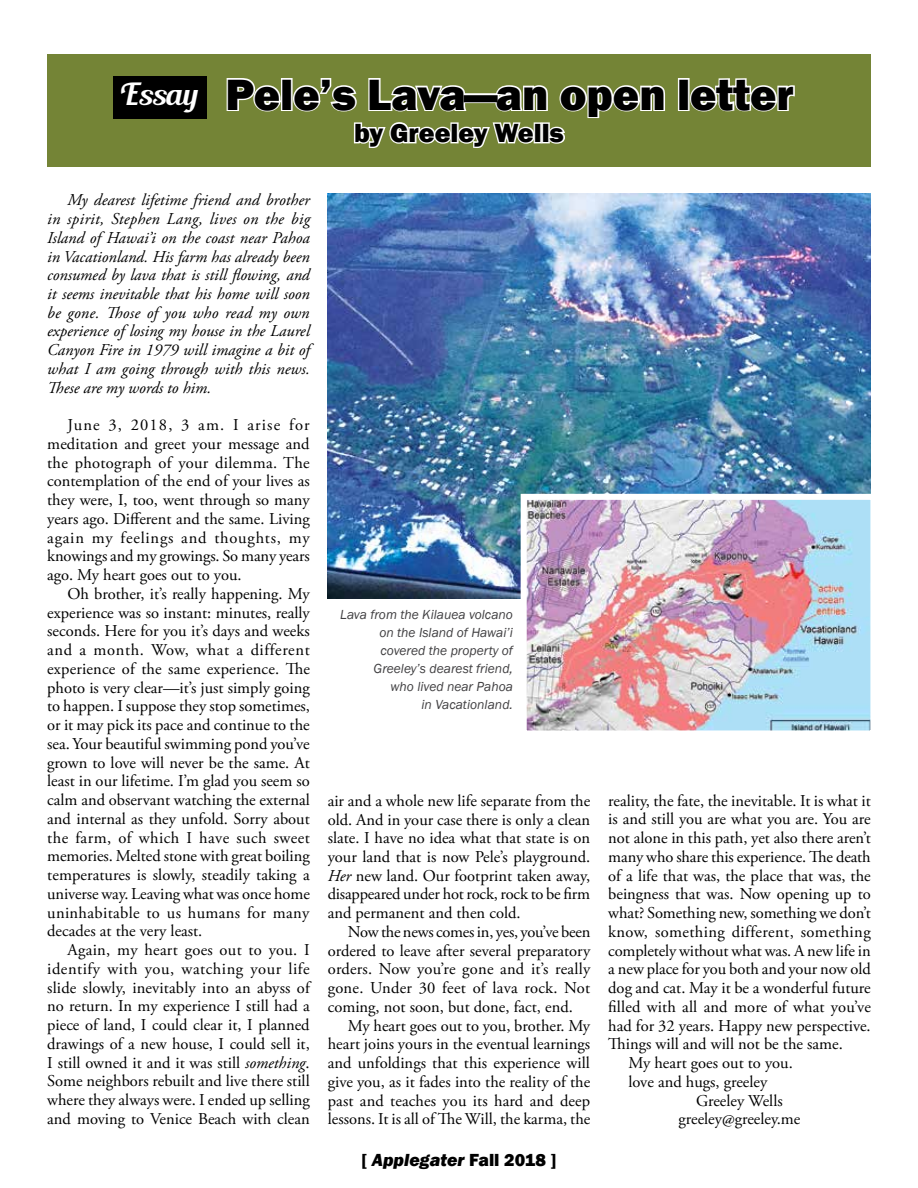
<style>
.page{position:relative;width:918px;height:1188px;background:#fff}
.page>*{position:absolute;margin:0;border:0;box-sizing:border-box;transform-origin:0 0}
.t1{font:800 45px "Franklin Gothic";color:#000}
.t2{font:30px "Blenda Script";color:#fff}
.t3{font:800 27px "Franklin Gothic";color:#000}
.t4{font:800 18px "Franklin Gothic";color:#000}
.t5{font:16.5px/18.8px "Adobe Garamond Pro";color:#000;text-align:justify}
.t6{font:italic 16.5px/18.8px "Adobe Garamond Pro";letter-spacing:.005em;color:#000;text-align:justify}
.t7{font:16.5px "Adobe Garamond Pro";letter-spacing:.025em;color:#000}
.t8{font:italic 13.5px/18px "Franklin Gothic";color:#414042;text-align:right}
.s1{font-style:italic}
</style>
<div class="page">
<div style="left:47px;top:54px;width:824px;height:112px;background:#748436"></div>
<svg style="left:226px;top:78px;width:55px;height:34px"></svg>
<div style="left:281px;top:78px;width:12px;height:33px;border:3px solid #fff"></div>
<div style="left:678px;top:78px;width:12px;height:33px;border:3px solid #fff"></div>
<svg style="left:688px;top:78px;width:107px;height:34px"></svg>
<svg style="left:291px;top:78px;width:375px;height:70px"></svg>
<div style="left:113px;top:77px;width:94px;height:42px;background:#000"></div>
<img style="left:328px;top:193px;width:543px;height:405px">
<img style="left:528px;top:501px;width:342px;height:229px">
<div style="left:521px;top:494px;width:356px;height:243px;border:6px solid #fff"></div>
<h2 class="t2" style="left:120px;top:75px;width:79px">Essay</h2>
<h1 class="t1" style="left:225px;top:65px;width:570px">Pele’s Lava—an open letter</h1>
<h3 class="t3" style="left:354px;top:115px;width:211px">by Greeley Wells</h3>
<p class="t6" style="left:47px;top:191px;width:264px;text-indent:20px">My dearest lifetime friend and brother in spirit, Stephen Lang, lives on the big Island of Hawai’i on the coast near Pahoa in Vacationland. His farm has already been consumed by lava that is still flowing, and it seems inevitable that his home will soon be gone. Those of you who read my own experience of losing my house in the Laurel Canyon Fire in 1979 will imagine a bit of what I am going through with this news.<br>These are my words to him.</p>
<p class="t5" style="left:47px;top:416px;width:264px;text-indent:20px">June 3, 2018, 3 am. I arise for meditation and greet your message and the photograph of your dilemma. The contemplation of the end of your lives as they were, I, too, went through so many years ago. Different and the same. Living again my feelings and thoughts, my knowings and my growings. So many years ago. My heart goes out to you.</p>
<p class="t5" style="left:47px;top:585px;width:264px;text-indent:20px">Oh brother, it’s really happening. My experience was so instant: minutes, really seconds. Here for you it’s days and weeks and a month. Wow, what a different experience of the same experience. The photo is very clear—it’s just simply going to happen. I suppose they stop sometimes, or it may pick its pace and continue to the sea. Your beautiful swimming pond you’ve grown to love will never be the same. At least in our lifetime. I’m glad you seem so calm and observant watching the external and internal as they unfold. Sorry about the farm, of which I have such sweet memories. Melted stone with great boiling temperatures is slowly, steadily taking a universe way. Leaving what was once home uninhabitable to us humans for many decades at the very least.</p>
<p class="t5" style="left:47px;top:941px;width:264px;text-indent:20px">Again, my heart goes out to you. I identify with you, watching your life slide slowly, inevitably into an abyss of no return. In my experience I still had a piece of land, I could clear it, I planned drawings of a new house, I could sell it, I still owned it and it was still <span class="s1">something</span>.<br>Some neighbors rebuilt and live there still where they always were. I ended up selling and moving to Venice Beach with clean</p>
<p class="t8" style="left:340px;top:605px;width:174px">Lava from the Kilauea volcano on the Island of Hawai’i covered the property of<br>Greeley’s dearest friend,<br>who lived near Pahoa<br>in Vacationland.</p>
<p class="t5" style="left:328px;top:792px;width:264px">air and a whole new life separate from the old. And in your case there is only a clean slate. I have no idea what that state is on your land that is now Pele’s playground.<br><span class="s1">Her</span> new land. Our footprint taken away, disappeared under hot rock, rock to be firm and permanent and then cold.</p>
<p class="t5" style="left:328px;top:923px;width:264px;text-indent:20px">Now the news comes in, yes, you’ve been ordered to leave after several preparatory orders. Now you’re gone and it’s really gone. Under 30 feet of lava rock. Not coming, not soon, but done, fact, end.</p>
<p class="t5" style="left:328px;top:1017px;width:264px;text-indent:20px">My heart goes out to you, brother. My heart joins yours in the eventual learnings and unfoldings that this experience will give you, as it fades into the reality of the past and teaches you its hard and deep lessons. It is all of The Will, the karma, the</p>
<p class="t4" style="left:362px;top:1148px;width:195px">[ <span class="s1">Applegater</span> Fall 2018 ]</p>
<p class="t5" style="left:608px;top:792px;width:264px">reality, the fate, the inevitable. It is what it</p>
<p class="t5" style="left:608px;top:810px;width:264px">is and still you are what you are. You are</p>
<p class="t5" style="left:608px;top:829px;width:264px">not alone in this path, yet also there aren’t</p>
<p class="t5" style="left:608px;top:848px;width:264px">many who share this experience. The death</p>
<p class="t5" style="left:608px;top:867px;width:264px">of a life that was, the place that was, the</p>
<p class="t5" style="left:608px;top:885px;width:264px">beingness that was. Now opening up to</p>
<p class="t5" style="left:608px;top:904px;width:264px">what? Something new, something we don’t</p>
<p class="t7" style="left:608px;top:922px;width:264px">know, something different, something</p>
<p class="t5" style="left:608px;top:942px;width:264px">completely without what was. A new life in</p>
<p class="t5" style="left:608px;top:960px;width:264px">a new place for you both and your now old</p>
<p class="t5" style="left:608px;top:979px;width:264px">dog and cat. May it be a wonderful future</p>
<p class="t5" style="left:608px;top:998px;width:264px">filled with all and more of what you’ve</p>
<p class="t5" style="left:608px;top:1017px;width:264px">had for 32 years. Happy new perspective.</p>
<p class="t5" style="left:608px;top:1035px;width:236px">Things will and will not be the same.</p>
<p class="t5" style="left:628px;top:1054px;width:166px">My heart goes out to you.</p>
<p class="t5" style="left:628px;top:1073px;width:140px">love and hugs, greeley</p>
<p class="t5" style="left:696px;top:1092px;width:88px">Greeley Wells</p>
<p class="t5" style="left:678px;top:1110px;width:124px">greeley@greeley.me</p>
</div>
